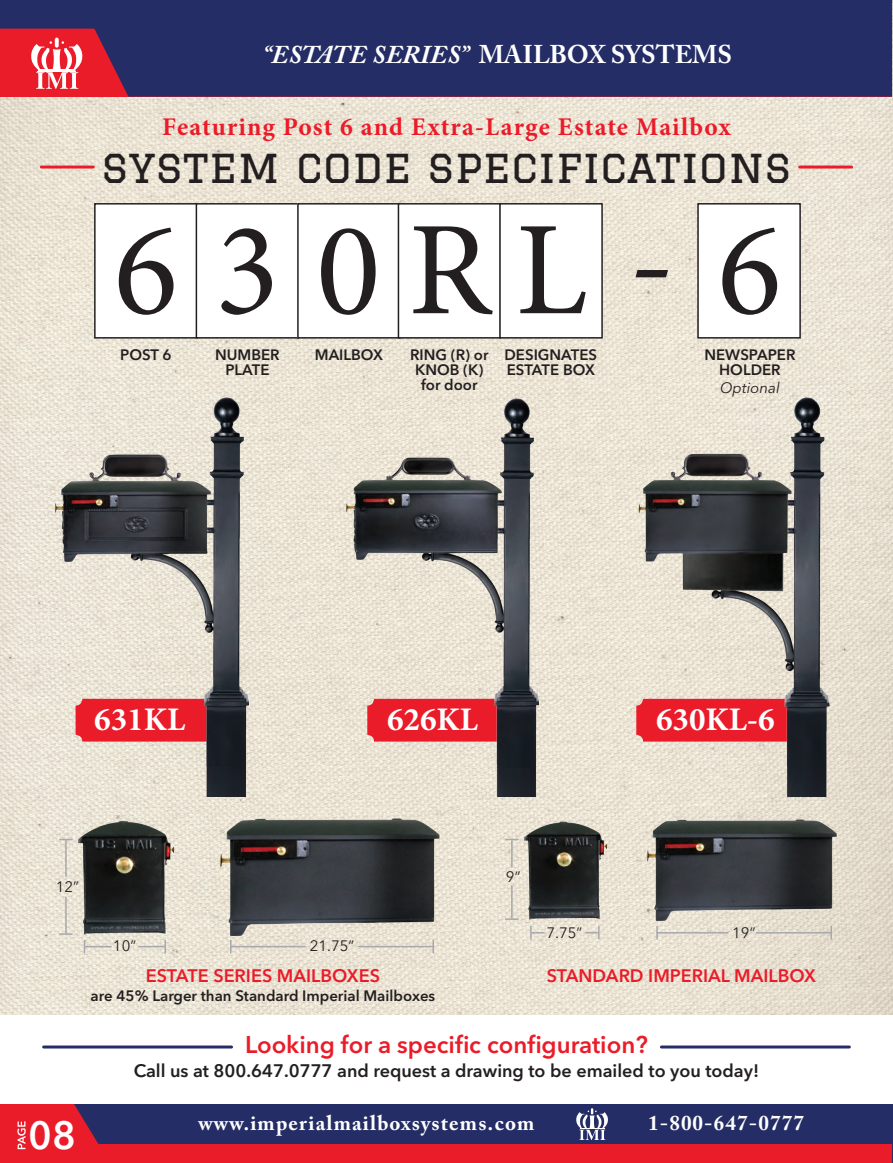
<style>
.page{position:relative;width:893px;height:1163px;background:#fff}
.page>*{position:absolute;margin:0;border:0;box-sizing:border-box;transform-origin:0 0}
.t1{font:133.5px "Minion Pro";color:#231f20}
.t2{font:45px "Graduate";color:#231f20}
.t3{font:600 39px "Avenir Next LT Pro";color:#fff}
.t4{font:700 33px "Minion Pro";color:#fff}
.t5{font:700 25.5px "Minion Pro";letter-spacing:.045em;color:#eb1c29}
.t6{font:italic 700 25.5px "Adobe Caslon Pro";letter-spacing:-.01em;color:#fff}
.t7{font:600 24px "Avenir Next LT Pro";color:#eb1c29}
.t8{font:700 21px "Adobe Caslon Pro";letter-spacing:.055em;color:#fff}
.t9{font:600 18px "Avenir Next LT Pro";color:#231f20}
.t10{font:600 18px "Avenir Next LT Pro";color:#eb1c29}
.t11{font:600 15px/15px "Avenir Next LT Pro";color:#231f20;text-align:center}
.t12{font:15px "Avenir Next LT Pro";color:#231f20}
.t13{font:italic 15px "Avenir Next LT Pro";color:#231f20}
.s1{font-style:normal}
</style>
<div class="page">
<img style="left:0;top:97px;width:893px;height:918px">
<svg style="left:892px;top:0;width:1px;height:97px"></svg>
<hr style="left:892px;top:1103px;width:1px;height:60px;background:#242d65">
<svg style="left:0;top:0;width:892px;height:97px;fill:#242d65"></svg>
<svg style="left:29px;top:41px;width:55px;height:48px"></svg>
<div style="left:0;top:1103px;width:892px;height:60px;background:#242d65"></div>
<div style="left:0;top:1144px;width:892px;height:19px;background:#eb1c29"></div>
<svg style="left:576px;top:1108px;width:32px;height:32px"></svg>
<svg style="left:0;top:1103px;width:115px;height:47px"></svg>
<hr style="left:41px;top:166px;width:52px;height:3px;background:#eb1c29">
<hr style="left:799px;top:166px;width:52px;height:3px;background:#eb1c29">
<div style="left:95px;top:204px;width:102px;height:134px;background:#fff"></div>
<div style="left:94px;top:203px;width:104px;height:136px;border:2px solid #231f20"></div>
<div style="left:196px;top:204px;width:102px;height:134px;background:#fff"></div>
<div style="left:196px;top:203px;width:103px;height:136px;border:2px solid #231f20"></div>
<div style="left:298px;top:204px;width:102px;height:134px;background:#fff"></div>
<div style="left:297px;top:203px;width:104px;height:136px;border:2px solid #231f20"></div>
<div style="left:398px;top:204px;width:102px;height:134px;background:#fff"></div>
<div style="left:398px;top:203px;width:103px;height:136px;border:2px solid #231f20"></div>
<div style="left:698px;top:204px;width:102px;height:134px;background:#fff"></div>
<div style="left:697px;top:203px;width:104px;height:136px;border:2px solid #231f20"></div>
<svg style="left:635px;top:270px;width:33px;height:7px"></svg>
<div style="left:500px;top:204px;width:102px;height:134px;background:#fff"></div>
<div style="left:499px;top:203px;width:104px;height:136px;border:2px solid #231f20"></div>
<hr style="left:44px;top:1045px;width:188px;height:3px;background:#242d65">
<hr style="left:661px;top:1045px;width:188px;height:3px;background:#242d65">
<img style="left:55px;top:397px;width:193px;height:399px">
<img style="left:346px;top:398px;width:193px;height:398px">
<img style="left:636px;top:397px;width:193px;height:399px">
<img style="left:79px;top:818px;width:362px;height:117px">
<img style="left:524px;top:820px;width:314px;height:101px">
<svg style="left:59px;top:933px;width:14px;height:2px"></svg>
<svg style="left:505px;top:918px;width:13px;height:2px"></svg>
<svg style="left:59px;top:839px;width:14px;height:1px"></svg>
<svg style="left:230px;top:940px;width:1px;height:13px"></svg>
<svg style="left:656px;top:926px;width:2px;height:13px"></svg>
<svg style="left:432px;top:940px;width:2px;height:13px"></svg>
<svg style="left:830px;top:926px;width:2px;height:13px"></svg>
<svg style="left:84px;top:940px;width:28px;height:13px"></svg>
<hr style="left:65px;top:896px;width:2px;height:37px;background:#a8a9ad">
<hr style="left:511px;top:885px;width:1px;height:33px;background:#a8a9ad">
<svg style="left:530px;top:926px;width:15px;height:13px"></svg>
<svg style="left:138px;top:940px;width:28px;height:13px"></svg>
<hr style="left:65px;top:840px;width:2px;height:37px;background:#a8a9ad">
<svg style="left:505px;top:839px;width:13px;height:28px"></svg>
<svg style="left:585px;top:926px;width:14px;height:13px"></svg>
<hr style="left:230px;top:946px;width:75px;height:1px;background:#a8a9ad">
<hr style="left:656px;top:932px;width:72px;height:1px;background:#a8a9ad">
<hr style="left:358px;top:946px;width:75px;height:1px;background:#a8a9ad">
<hr style="left:756px;top:932px;width:75px;height:1px;background:#a8a9ad">
<h3 class="t6" style="left:262px;top:40px;width:471px">“ESTATE SERIES” <span class="s1">MAILBOX SYSTEMS</span></h3>
<h3 class="t5" style="left:162px;top:109px;width:570px">Featuring Post 6 and Extra-Large Estate Mailbox</h3>
<h2 class="t2" style="left:101px;top:140px;width:692px">SYSTEM CODE SPECIFICATIONS</h2>
<h1 class="t1" style="left:215px;top:181px;width:373px">3 RL</h1>
<h1 class="t1" style="left:717px;top:181px;width:66px">6</h1>
<h1 class="t1" style="left:114px;top:181px;width:268px">6 0</h1>
<p class="t11" style="left:120px;top:347px;width:53px">POST 6</p>
<p class="t11" style="left:215px;top:347px;width:66px">NUMBER<br>PLATE</p>
<p class="t11" style="left:315px;top:347px;width:70px">MAILBOX</p>
<p class="t11" style="left:410px;top:347px;width:80px">RING (R) or<br>KNOB (K) for door</p>
<p class="t11" style="left:704px;top:347px;width:93px">NEWSPAPER<br>HOLDER</p>
<p class="t11" style="left:504px;top:347px;width:94px;text-align:left">DESIGNATES<br>ESTATE BOX</p>
<p class="t13" style="left:720px;top:378px;width:61px">Optional</p>
<h3 class="t4" style="left:94px;top:696px;width:92px">631KL</h3>
<h3 class="t4" style="left:387px;top:696px;width:92px">626KL</h3>
<h3 class="t4" style="left:656px;top:696px;width:120px">630KL-6</h3>
<p class="t12" style="left:56px;top:878px;width:25px">12”</p>
<p class="t12" style="left:506px;top:868px;width:16px">9”</p>
<h3 class="t3" style="left:28px;top:1111px;width:49px">08</h3>
<p class="t12" style="left:113px;top:937px;width:25px">10”</p>
<p class="t12" style="left:310px;top:937px;width:46px">21.75”</p>
<p class="t10" style="left:146px;top:964px;width:236px">ESTATE SERIES MAILBOXES</p>
<p class="t11" style="left:91px;top:988px;width:346px">are 45% Larger than Standard Imperial Mailboxes</p>
<p class="t12" style="left:546px;top:924px;width:37px">7.75”</p>
<p class="t12" style="left:732px;top:924px;width:25px">19”</p>
<p class="t10" style="left:547px;top:964px;width:271px">STANDARD IMPERIAL MAILBOX</p>
<h3 class="t7" style="left:245px;top:1030px;width:404px">Looking for a specific configuration?</h3>
<p class="t9" style="left:134px;top:1060px;width:627px">Call us at 800.647.0777 and request a drawing to be emailed to you today!</p>
<h3 class="t8" style="left:198px;top:1110px;width:337px">www.imperialmailboxsystems.com</h3>
<h3 class="t8" style="left:648px;top:1110px;width:157px">1-800-647-0777</h3>
</div>
